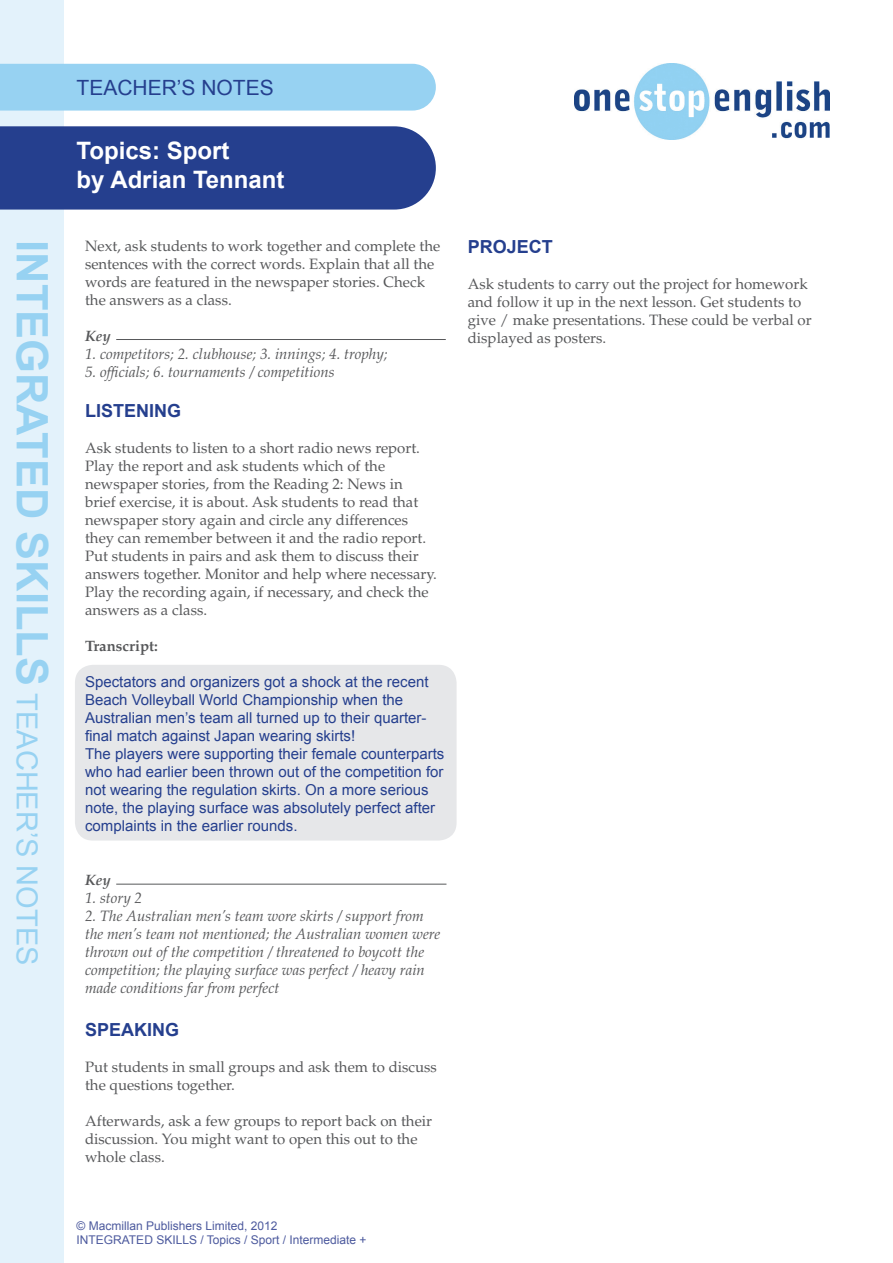
<style>
.page{position:relative;width:893px;height:1263px;background:#fff}
.page>*{position:absolute;margin:0;border:0;box-sizing:border-box;transform-origin:0 0}
.t1{font:700 43.35px "Arial";color:#97d2f2}
.t2{font:700 24px/28.8px "Arial";color:#fff}
.t3{font:21px "Arial";color:#253f8e}
.t4{font:700 18px "Arial";color:#253f8e}
.t5{font:15px/18px "Palatino LT Std";color:#57585a}
.t6{font:15px/18px "Arial";color:#253f8e}
.t7{font:italic 15px/18px "Palatino LT Std";color:#57585a}
.t8{font:700 15px "Palatino LT Std";color:#57585a}
.t9{font:italic 700 15px "Palatino LT Std";color:#57585a}
.t10{font:12px/14.4px "Arial";color:#4d5a9e}
.s1{font-weight:400;font-size:28.95px}
</style>
<div class="page">
<div style="left:0;top:0;width:64px;height:1263px;background:#e3f2fb"></div>
<img style="left:575px;top:64px;width:254px;height:75px">
<div style="left:0;top:126px;width:436px;height:84px;background:#253f8e"></div>
<div style="left:0;top:64px;width:436px;height:47px;background:#97d2f2"></div>
<div style="left:75px;top:665px;width:382px;height:175px;background:#e6e7e9;border-radius:18px"></div>
<hr style="left:116px;top:884px;width:330px;height:1px;background:#57585a">
<hr style="left:116px;top:339px;width:330px;height:1px;background:#57585a">
<h3 class="t3" style="left:77px;top:74px;width:199px">TEACHER’S NOTES</h3>
<h2 class="t2" style="left:77px;top:137px;width:210px">Topics: Sport<br>by Adrian Tennant</h2>
<h1 class="t1" style="left:61px;top:240px;width:726px;rotate:90deg">INTEGRATED SKILLS <span class="s1">TEACHER’S NOTES</span></h1>
<p class="t5" style="left:85px;top:237px;width:357px">Next, ask students to work together and complete the sentences with the correct words. Explain that all the words are featured in the newspaper stories. Check the answers as a class.</p>
<p class="t9" style="left:85px;top:327px;width:27px">Key</p>
<p class="t7" style="left:85px;top:345px;width:304px">1. competitors; 2. clubhouse; 3. innings; 4. trophy;</p>
<p class="t7" style="left:85px;top:363px;width:251px">5. officials; 6. tournaments / competitions</p>
<p class="t4" style="left:85px;top:399px;width:98px">LISTENING</p>
<p class="t5" style="left:85px;top:439px;width:353px">Ask students to listen to a short radio news report.<br>Play the report and ask students which of the newspaper stories, from the Reading 2: News in brief exercise, it is about. Ask students to read that newspaper story again and circle any differences they can remember between it and the radio report.<br>Put students in pairs and ask them to discuss their answers together. Monitor and help where necessary.<br>Play the recording again, if necessary, and check the answers as a class.</p>
<p class="t8" style="left:85px;top:637px;width:74px">Transcript:</p>
<p class="t6" style="left:85px;top:673px;width:361px">Spectators and organizers got a shock at the recent Beach Volleyball World Championship when the Australian men’s team all turned up to their quarter&shy;final match against Japan wearing skirts!<br>The players were supporting their female counterparts who had earlier been thrown out of the competition for not wearing the regulation skirts. On a more serious note, the playing surface was absolutely perfect after complaints in the earlier rounds.</p>
<p class="t9" style="left:85px;top:871px;width:27px">Key</p>
<p class="t7" style="left:85px;top:889px;width:59px">1. story 2</p>
<p class="t7" style="left:85px;top:907px;width:357px">2. The Australian men’s team wore skirts / support from the men’s team not mentioned; the Australian women were thrown out of the competition / threatened to boycott the competition; the playing surface was perfect / heavy rain made conditions far from perfect</p>
<p class="t4" style="left:85px;top:1018px;width:96px">SPEAKING</p>
<p class="t5" style="left:85px;top:1058px;width:353px">Put students in small groups and ask them to discuss the questions together.</p>
<p class="t5" style="left:85px;top:1112px;width:349px">Afterwards, ask a few groups to report back on their discussion. You might want to open this out to the whole class.</p>
<p class="t10" style="left:77px;top:1218px;width:292px">© Macmillan Publishers Limited, 2012<br>INTEGRATED SKILLS / Topics / Sport / Intermediate +</p>
<p class="t4" style="left:468px;top:235px;width:87px">PROJECT</p>
<p class="t5" style="left:468px;top:276px;width:345px">Ask students to carry out the project for homework and follow it up in the next lesson. Get students to give / make presentations. These could be verbal or displayed as posters.</p>
</div>
